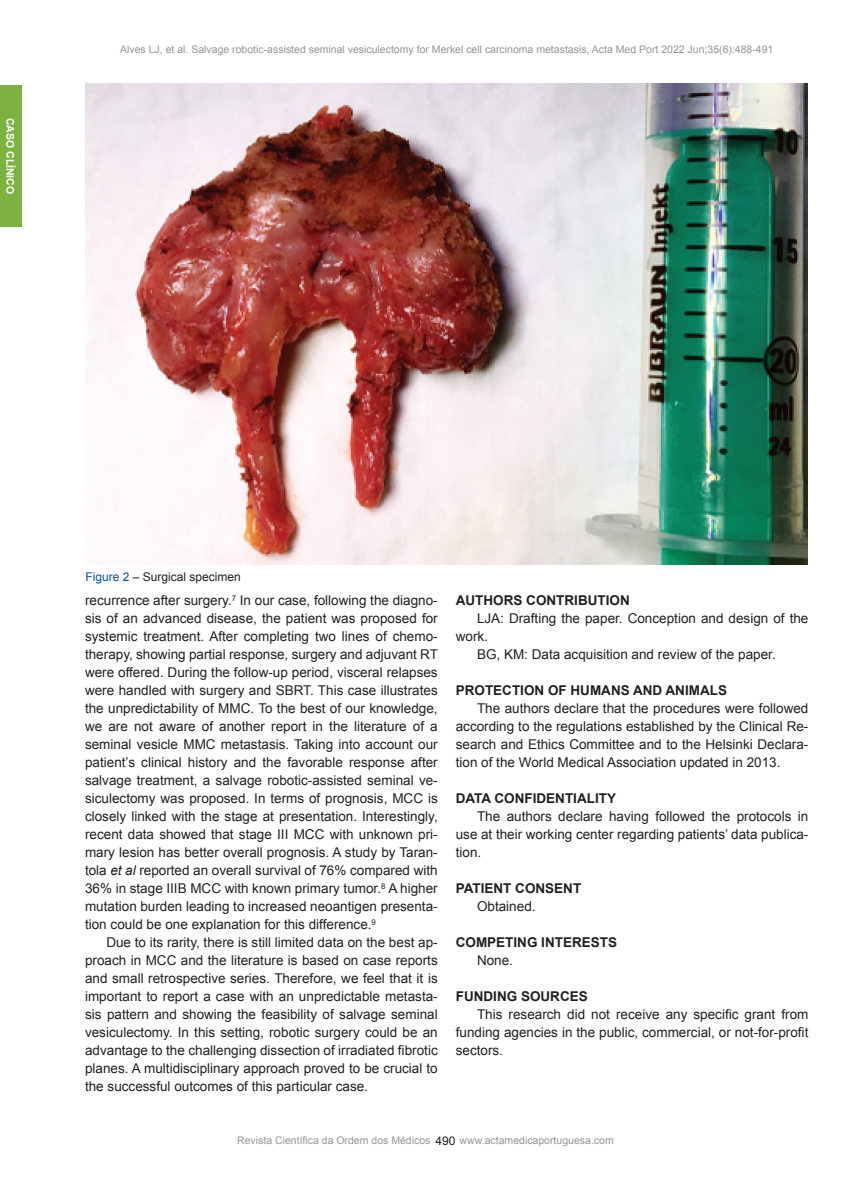
<style>
.page{position:relative;width:851px;height:1191px;background:#fff}
.page>*{position:absolute;margin:0;border:0;box-sizing:border-box;transform-origin:0 0}
.Normal_wrd_18{font:13.5px/18px "Arial";color:#231f20;text-align:justify}
.Normal_wrd_18-2{font:700 13.5px "Arial";color:#231f20}
.t1{font:12px "Arial";color:#231f20}
.t2{font:10.5px "Arial";color:#939598}
.t3{font:700 10.5px "Arial";color:#fff}
.s1{color:#0d4da1}
.s2{font-style:italic}
</style>
<div class="page">
<div style="left:0;top:85px;width:22px;height:142px;background:#7db241"></div>
<img style="left:85px;top:84px;width:723px;height:480px">
<p class="t3" style="left:18px;top:118px;width:78px;rotate:90deg">CASO CLÍNICO</p>
<p class="t2" style="left:120px;top:42px;width:655px">Alves LJ, et al. Salvage robotic-assisted seminal vesiculectomy for Merkel cell carcinoma metastasis, Acta Med Port 2022 Jun;35(6):488-491</p>
<p class="t1" style="left:85px;top:569px;width:157px"><span class="s1">Figure 2</span> – Surgical specimen</p>
<p class="Normal_wrd_18" style="left:85px;top:591px;width:354px">recurrence after surgery.<sup>7</sup> In our case, following the diagno&shy;sis of an advanced disease, the patient was proposed for systemic treatment. After completing two lines of chemo&shy;therapy, showing partial response, surgery and adjuvant RT were offered. During the follow-up period, visceral relapses were handled with surgery and SBRT. This case illustrates the unpredictability of MMC. To the best of our knowledge, we are not aware of another report in the literature of a seminal vesicle MMC metastasis. Taking into account our patient’s clinical history and the favorable response after salvage treatment, a salvage robotic-assisted seminal ve&shy;siculectomy was proposed. In terms of prognosis, MCC is closely linked with the stage at presentation. Interestingly, recent data showed that stage III MCC with unknown pri&shy;mary lesion has better overall prognosis. A study by Taran&shy;tola <span class="s2">et al</span> reported an overall survival of 76% compared with 36% in stage IIIB MCC with known primary tumor.<sup>8</sup> A higher mutation burden leading to increased neoantigen presenta&shy;tion could be one explanation for this difference.<sup>9</sup></p>
<p class="Normal_wrd_18" style="left:85px;top:933px;width:354px;text-indent:21px">Due to its rarity, there is still limited data on the best ap&shy;proach in MCC and the literature is based on case reports and small retrospective series. Therefore, we feel that it is important to report a case with an unpredictable metasta&shy;sis pattern and showing the feasibility of salvage seminal vesiculectomy. In this setting, robotic surgery could be an advantage to the challenging dissection of irradiated fibrotic planes. A multidisciplinary approach proved to be crucial to the successful outcomes of this particular case.</p>
<p class="Normal_wrd_18-2" style="left:456px;top:591px;width:175px">AUTHORS CONTRIBUTION</p>
<p class="Normal_wrd_18" style="left:456px;top:609px;width:354px;text-indent:21px">LJA: Drafting the paper. Conception and design of the work.</p>
<p class="Normal_wrd_18" style="left:477px;top:645px;width:300px">BG, KM: Data acquisition and review of the paper.</p>
<p class="Normal_wrd_18-2" style="left:456px;top:681px;width:273px">PROTECTION OF HUMANS AND ANIMALS</p>
<p class="Normal_wrd_18" style="left:456px;top:699px;width:354px;text-indent:21px">The authors declare that the procedures were followed according to the regulations established by the Clinical Re&shy;search and Ethics Committee and to the Helsinki Declara&shy;tion of the World Medical Association updated in 2013.</p>
<p class="Normal_wrd_18-2" style="left:456px;top:789px;width:162px">DATA CONFIDENTIALITY</p>
<p class="Normal_wrd_18" style="left:456px;top:807px;width:354px;text-indent:21px">The authors declare having followed the protocols in use at their working center regarding patients’ data publica&shy;tion.</p>
<p class="Normal_wrd_18-2" style="left:456px;top:879px;width:127px">PATIENT CONSENT</p>
<p class="Normal_wrd_18" style="left:477px;top:897px;width:60px">Obtained.</p>
<p class="Normal_wrd_18-2" style="left:456px;top:933px;width:163px">COMPETING INTERESTS</p>
<p class="Normal_wrd_18" style="left:477px;top:951px;width:38px">None.</p>
<p class="Normal_wrd_18-2" style="left:456px;top:987px;width:134px">FUNDING SOURCES</p>
<p class="Normal_wrd_18" style="left:456px;top:1005px;width:354px;text-indent:21px">This research did not receive any specific grant from funding agencies in the public, commercial, or not-for-profit sectors.</p>
<p class="t1" style="left:435px;top:1132px;width:22px">490</p>
<p class="t2" style="left:237px;top:1133px;width:195px">Revista Científica da Ordem dos Médicos</p>
<p class="t2" style="left:459px;top:1133px;width:156px">www.actamedicaportuguesa.com</p>
</div>
